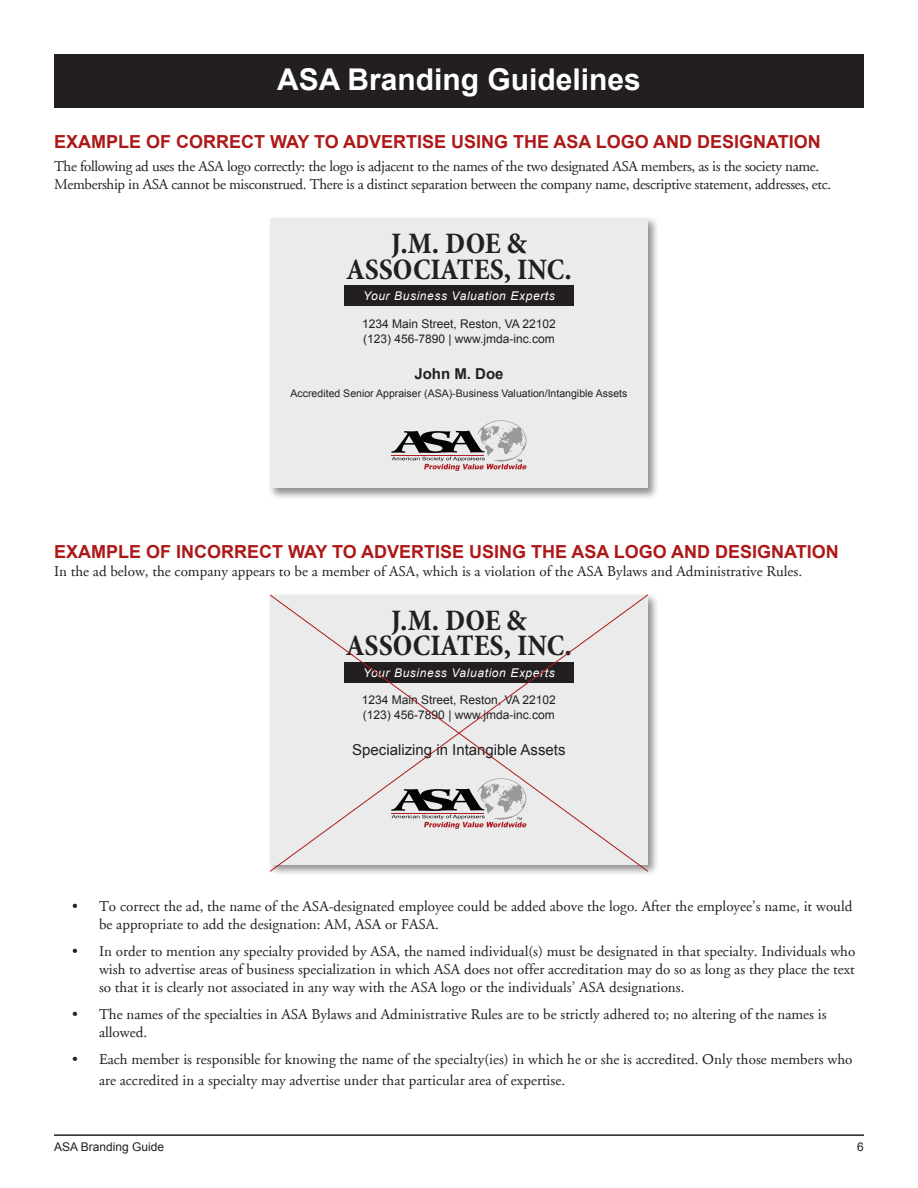
<style>
.page{position:relative;width:918px;height:1188px;background:#fff}
.page>*{position:absolute;margin:0;border:0;box-sizing:border-box;transform-origin:0 0}
.t1{font:700 condensed 30px/25.5px "Minion Pro";color:#231f20;text-align:center}
.heads_KO{font:700 30px "Arial";color:#fff}
.text{font:700 18px "Arial";color:#ad1919}
.subhead{font:700 18px "Arial";color:#ad1919}
.text-2{font:15px/18px "Adobe Garamond";color:#231f20}
.text-3{font:15px/18px "Adobe Garamond";letter-spacing:-.02em;color:#231f20}
.t2{font:15px "Arial";color:#231f20}
.t3{font:700 15px "Arial";color:#231f20}
.t4{font:12px/15px "Arial";color:#231f20}
.t5{font:italic 12px "Arial";letter-spacing:.05em;color:#fff}
.t6{font:10.5px "Arial";color:#231f20}
</style>
<div class="page">
<hr style="left:54px;top:1134px;width:810px;height:2px;background:#231f20">
<div style="left:268px;top:216px;width:392px;height:284px;background:#231f20;opacity:.5"></div>
<div style="left:270px;top:218px;width:378px;height:270px;background:#ebebeb"></div>
<div style="left:344px;top:285px;width:230px;height:21px;background:#231f20"></div>
<svg style="left:392px;top:420px;width:134px;height:51px"></svg>
<div style="left:268px;top:592px;width:392px;height:284px;background:#231f20;opacity:.5"></div>
<svg style="left:269px;top:594px;width:380px;height:278px;background:#dddbdb"></svg>
<div style="left:54px;top:54px;width:810px;height:54px;background:#231f20"></div>
<p class="heads_KO" style="left:277px;top:59px;width:365px">ASA Branding Guidelines</p>
<p class="subhead" style="left:54px;top:130px;width:768px">EXAMPLE OF CORRECT WAY TO ADVERTISE USING THE ASA LOGO AND DESIGNATION</p>
<p class="text-3" style="left:54px;top:157px;width:777px">The following ad uses the ASA logo correctly: the logo is adjacent to the names of the two designated ASA members, as is the society name.<br>Membership in ASA cannot be misconstrued. There is a distinct separation between the company name, descriptive statement, addresses, etc.</p>
<p class="t1" style="left:346px;top:231px;width:227px">J.M. DOE &amp;<br>ASSOCIATES, INC.</p>
<p class="t5" style="left:363px;top:288px;width:193px">Your Business Valuation Experts</p>
<p class="t4" style="left:362px;top:316px;width:195px">1234 Main Street, Reston, VA 22102 (123) 456-7890 | www.jmda-inc.com</p>
<p class="t3" style="left:414px;top:363px;width:91px">John M. Doe</p>
<p class="t6" style="left:291px;top:387px;width:338px">Accredited Senior Appraiser (ASA)-Business Valuation/Intangible Assets</p>
<p class="text" style="left:54px;top:539px;width:786px">EXAMPLE OF INCORRECT WAY TO ADVERTISE USING THE ASA LOGO AND DESIGNATION</p>
<p class="text-2" style="left:54px;top:562px;width:750px">In the ad below, the company appears to be a member of ASA, which is a violation of the ASA Bylaws and Administrative Rules.</p>
<p class="t1" style="left:346px;top:607px;width:227px">J.M. DOE &amp;<br>ASSOCIATES, INC.</p>
<p class="t5" style="left:363px;top:665px;width:193px">Your Business Valuation Experts</p>
<p class="t4" style="left:362px;top:693px;width:195px">1234 Main Street, Reston, VA 22102 (123) 456-7890 | www.jmda-inc.com</p>
<p class="t2" style="left:352px;top:740px;width:215px">Specializing in Intangible Assets</p>
<p class="text-2" style="left:99px;top:898px;width:755px">To correct the ad, the name of the ASA-designated employee could be added above the logo. After the employee’s name, it would be appropriate to add the designation: AM, ASA or FASA.</p>
<p class="text-2" style="left:99px;top:943px;width:758px;text-align:justify;text-indent:-27px">• In order to mention any specialty provided by ASA, the named individual(s) must be designated in that specialty. Individuals who wish to advertise areas of business specialization in which ASA does not offer accreditation may do so as long as they place the text so that it is clearly not associated in any way with the ASA logo or the individuals’ ASA designations.</p>
<p class="text-2" style="left:99px;top:1006px;width:729px;text-indent:-27px">• The names of the specialties in ASA Bylaws and Administrative Rules are to be strictly adhered to; no altering of the names is allowed.</p>
<p class="text-2" style="left:99px;top:1049px;width:755px;line-height:21px;text-indent:-27px">• Each member is responsible for knowing the name of the specialty(ies) in which he or she is accredited. Only those members who are accredited in a specialty may advertise under that particular area of expertise.</p>
<p class="text-2" style="left:72px;top:898px;width:7px">•</p>
<p class="t4" style="left:54px;top:1139px;width:112px">ASA Branding Guide</p>
<p class="t4" style="left:857px;top:1139px;width:8px">6</p>
</div>
